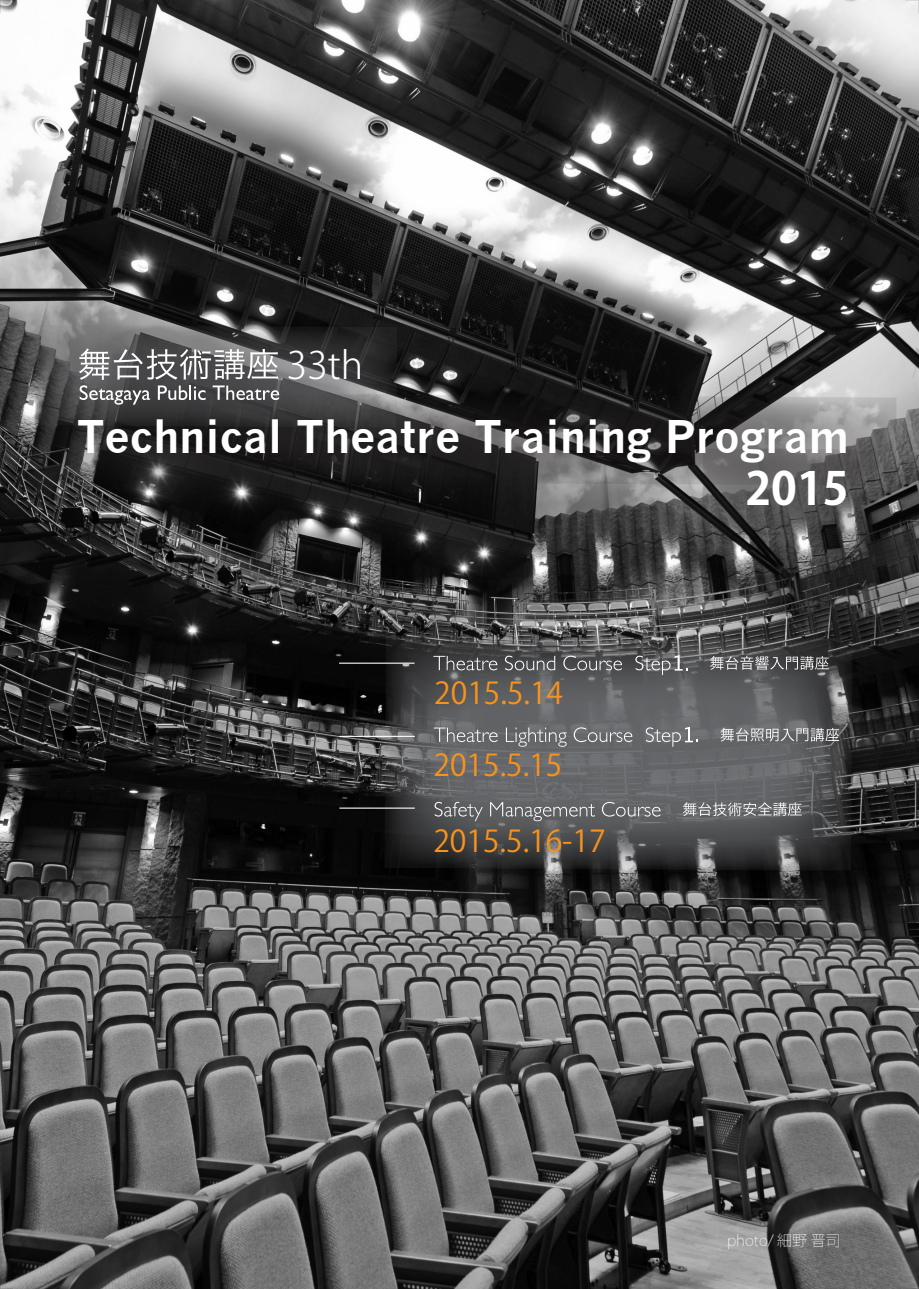
<style>
.page{position:relative;width:919px;height:1289px;background:#fff}
.page>*{position:absolute;margin:0;border:0;box-sizing:border-box;transform-origin:0 0}
.t1{font:700 45px "Koz Go Pr 6 N";color:#fff}
.t2{font:700 43.95px "News Gothic";color:#fff}
.t3{font:300 37.5px "Koz Go Pr 6 N";color:#fff}
.t4{font:30px "Koz Go Pr 6 N";color:#f7931d}
.t5{font:200 15px "Koz Go Pr 6 N";color:#fff}
</style>
<div class="page">
<img style="left:0;top:0;width:918px;height:1288px">
<svg style="left:702px;top:485px;width:176px;height:50px;background:#4e4d4e"></svg>
<svg style="left:35px;top:392px;width:861px;height:93px;background:#403f3f"></svg>
<svg style="left:384px;top:635px;width:468px;height:235px;background:#545456"></svg>
<svg style="left:0;top:1275px;width:13px;height:14px"></svg>
<svg style="left:0;top:0;width:13px;height:13px"></svg>
<svg style="left:905px;top:0;width:14px;height:13px"></svg>
<svg style="left:905px;top:1275px;width:14px;height:14px"></svg>
<svg style="left:35px;top:325px;width:362px;height:102px;background:#59595a"></svg>
<svg style="left:434px;top:801px;width:48px;height:20px"></svg>
<svg style="left:490px;top:802px;width:105px;height:19px;background:#77787a"></svg>
<svg style="left:602px;top:801px;width:58px;height:15px"></svg>
<svg style="left:683px;top:802px;width:118px;height:14px;background:#919193"></svg>
<hr style="left:339px;top:807px;width:76px;height:1px;background:#fff">
<svg style="left:433px;top:727px;width:64px;height:15px"></svg>
<svg style="left:506px;top:727px;width:60px;height:19px"></svg>
<svg style="left:573px;top:727px;width:59px;height:15px"></svg>
<svg style="left:645px;top:726px;width:52px;height:20px"></svg>
<svg style="left:720px;top:727px;width:119px;height:14px;background:#8c8d8f"></svg>
<hr style="left:339px;top:735px;width:76px;height:2px;background:#fff">
<svg style="left:433px;top:656px;width:64px;height:14px"></svg>
<svg style="left:505px;top:655px;width:50px;height:15px"></svg>
<svg style="left:563px;top:655px;width:59px;height:15px"></svg>
<svg style="left:635px;top:655px;width:52px;height:20px"></svg>
<svg style="left:710px;top:656px;width:118px;height:14px;background:#79797b"></svg>
<hr style="left:339px;top:662px;width:75px;height:1px;background:#fff">
<p class="t3" style="left:287px;top:344px;width:78px">33th</p>
<p class="t2" style="left:77px;top:409px;width:773px">Technical Theatre Training Program</p>
<p class="t4" style="left:434px;top:676px;width:130px">2015.5.14</p>
<p class="t4" style="left:433px;top:748px;width:130px">2015.5.15</p>
<p class="t4" style="left:433px;top:824px;width:174px">2015.5.16-17</p>
<p class="t1" style="left:745px;top:463px;width:104px">2015</p>
<p class="t5" style="left:727px;top:1231px;width:115px">photo/ 細野 晋司</p>
</div>
